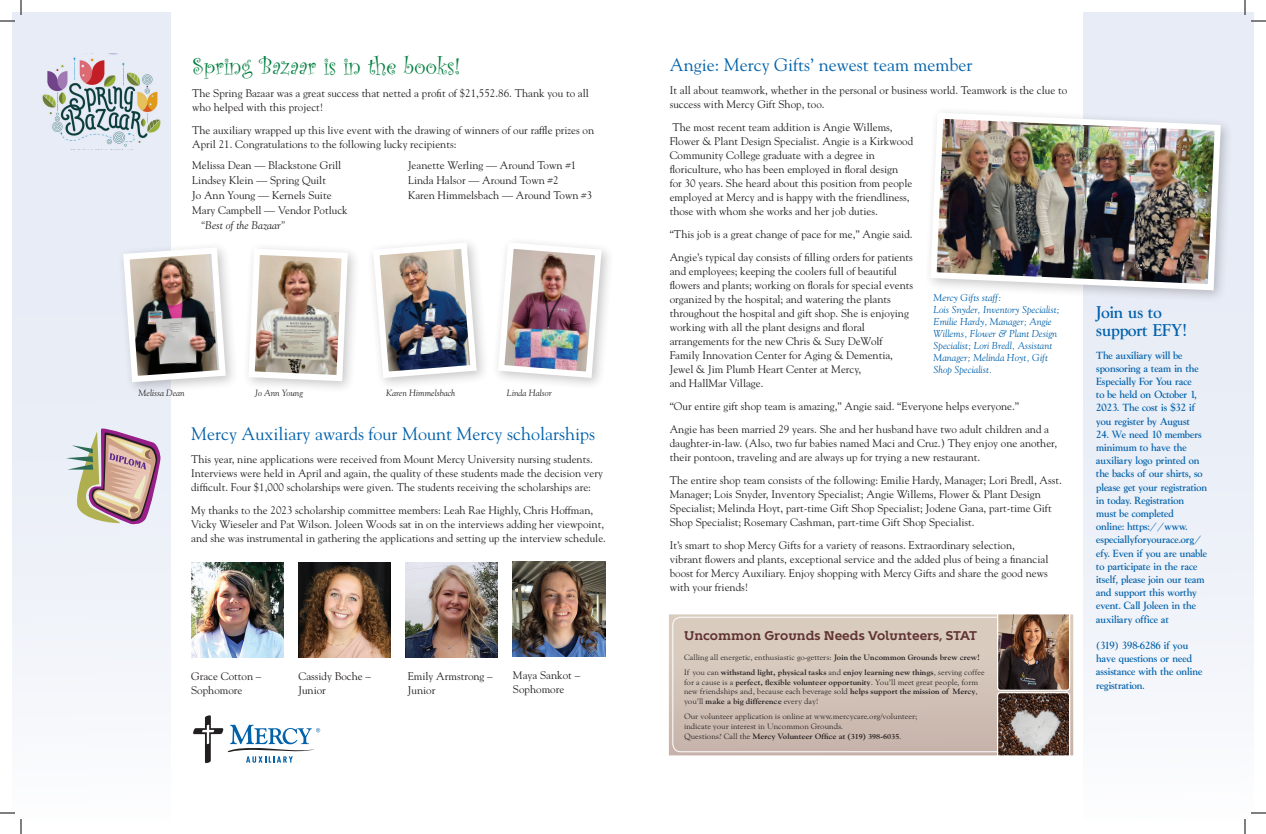
<style>
.page{position:relative;width:1266px;height:834px;background:#fff}
.page>*{position:absolute;margin:0;border:0;box-sizing:border-box;transform-origin:0 0}
.t1{font:24px "Curlz";color:#007f3e}
.t2{font:18px "Goudy";color:#0161aa}
.t3{font:18px/18px "Goudy";color:#0161aa}
.t4{font:700 12.6px "Kontrapunkt Bob";color:#613332}
.t5{font:11px/14px "Goudy";color:#231f20}
.t6{font:11px/13.2px "Goudy";color:#0161aa}
.t7{font:italic 11px "Goudy";color:#231f20}
.t8{font:italic 10px/12px "Goudy";color:#0161aa}
.t9{font:italic 9px "Goudy";color:#231f20}
.t10{font:8px/9.6px "Goudy Old Style";color:#231f20}
.t11{font:700 8px "Goudy";color:#231f20}
.s1{font-family:"Goudy";font-weight:700}
.s2{font-family:"Goudy Old Style";font-weight:400}
</style>
<div class="page">
<div style="left:12px;top:12px;width:159px;height:810px;background:#e7ecf6"></div>
<img style="left:42px;top:57px;width:119px;height:90px">
<img style="left:406px;top:563px;width:92px;height:95px">
<img style="left:298px;top:563px;width:93px;height:95px">
<img style="left:191px;top:563px;width:92px;height:95px">
<img style="left:513px;top:562px;width:92px;height:95px">
<div style="left:1084px;top:12px;width:170px;height:810px;background:#e7ecf6"></div>
<div style="left:668px;top:613px;width:407px;height:144px;background:linear-gradient(to bottom,#ddd2c4,#c7b4ab)"></div>
<div style="left:672px;top:617px;width:395px;height:135px;border:1px solid #fff;border-radius:8px"></div>
<img style="left:997px;top:616px;width:73px;height:138px">
<div style="left:666px;top:612px;width:410px;height:146px;border:3px solid #fff"></div>
<div style="left:924px;top:106px;width:310px;height:197px;background:#231f20;opacity:.25"></div>
<img style="left:927px;top:109px;width:297px;height:184px">
<svg style="left:66px;top:428px;width:95px;height:97px"></svg>
<svg style="left:193px;top:715px;width:127px;height:48px"></svg>
<div style="left:117px;top:241px;width:122px;height:154px;background:#231f20;opacity:.25"></div>
<img style="left:120px;top:244px;width:109px;height:141px">
<div style="left:242px;top:242px;width:119px;height:152px;background:#231f20;opacity:.25"></div>
<img style="left:245px;top:246px;width:106px;height:138px">
<div style="left:366px;top:236px;width:124px;height:155px;background:#231f20;opacity:.25"></div>
<img style="left:370px;top:239px;width:110px;height:142px">
<div style="left:491px;top:236px;width:123px;height:155px;background:#231f20;opacity:.25"></div>
<img style="left:495px;top:239px;width:110px;height:142px">
<svg style="left:0;top:0;width:22px;height:22px"></svg>
<svg style="left:0;top:812px;width:22px;height:22px"></svg>
<svg style="left:1244px;top:0;width:22px;height:22px"></svg>
<svg style="left:1244px;top:812px;width:22px;height:22px"></svg>
<h1 class="t1" style="left:192px;top:49px;width:269px">Spring Bazaar is in the books!</h1>
<p class="t5" style="left:192px;top:85px;width:398px">The Spring Bazaar was a great success that netted a profit of $21,552.86. Thank you to all who helped with this project!</p>
<p class="t5" style="left:192px;top:122px;width:404px">The auxiliary wrapped up this live event with the drawing of winners of our raffle prizes on<br>April 21. Congratulations to the following lucky recipients:</p>
<p class="t5" style="left:192px;top:158px;width:157px;line-height:15px">Melissa Dean — Blackstone Grill<br>Lindsey Klein — Spring Quilt<br>Jo Ann Young — Kernels Suite<br>Mary Campbell — Vendor Potluck</p>
<p class="t7" style="left:200px;top:219px;width:87px">“Best of the Bazaar”</p>
<p class="t5" style="left:408px;top:158px;width:186px;line-height:15px">Jeanette Werling — Around Town #1<br>Linda Halsor — Around Town #2<br>Karen Himmelsbach — Around Town #3</p>
<p class="t9" style="left:139px;top:387px;width:48px">Melissa Dean</p>
<p class="t9" style="left:255px;top:387px;width:49px">Jo Ann Young</p>
<p class="t9" style="left:386px;top:387px;width:71px">Karen Himmelsbach</p>
<p class="t9" style="left:507px;top:387px;width:46px">Linda Halsor</p>
<h2 class="t2" style="left:191px;top:423px;width:405px">Mercy Auxiliary awards four Mount Mercy scholarships</h2>
<p class="t5" style="left:191px;top:452px;width:413px">This year, nine applications were received from Mount Mercy University nursing students.<br>Interviews were held in April and again, the quality of these students made the decision very difficult. Four $1,000 scholarships were given. The students receiving the scholarships are:</p>
<p class="t5" style="left:191px;top:503px;width:416px">My thanks to the 2023 scholarship committee members: Leah Rae Highly, Chris Hoffman,<br>Vicky Wieseler and Pat Wilson. Joleen Woods sat in on the interviews adding her viewpoint, and she was instrumental in gathering the applications and setting up the interview schedule.</p>
<p class="t5" style="left:191px;top:669px;width:72px">Grace Cotton –<br>Sophomore</p>
<p class="t5" style="left:298px;top:669px;width:74px">Cassidy Boche –<br>Junior</p>
<p class="t5" style="left:408px;top:669px;width:86px">Emily Armstrong –<br>Junior</p>
<p class="t5" style="left:513px;top:668px;width:69px">Maya Sankot –<br>Sophomore</p>
<h2 class="t2" style="left:670px;top:53px;width:304px">Angie: Mercy Gifts’ newest team member</h2>
<p class="t5" style="left:670px;top:82px;width:399px">It all about teamwork, whether in the personal or business world. Teamwork is the clue to success with Mercy Gift Shop, too.</p>
<p class="t5" style="left:670px;top:120px;width:245px">The most recent team addition is Angie Willems, Flower &amp; Plant Design Specialist. Angie is a Kirkwood Community College graduate with a degree in floriculture, who has been employed in floral design<br>for 30 years. She heard about this position from people employed at Mercy and is happy with the friendliness, those with whom she works and her job duties.</p>
<p class="t5" style="left:670px;top:222px;width:245px;line-height:23px">“This job is a great change of pace for me,” Angie said.<br>Angie’s typical day consists of filling orders for patients</p>
<p class="t5" style="left:670px;top:264px;width:245px">and employees; keeping the coolers full of beautiful flowers and plants; working on florals for special events organized by the hospital; and watering the plants throughout the hospital and gift shop. She is enjoying working with all the plant designs and floral arrangements for the new Chris &amp; Suzy DeWolf Family Innovation Center for Aging &amp; Dementia, Jewel &amp; Jim Plumb Heart Center at Mercy,<br>and HallMar Village.</p>
<p class="t5" style="left:670px;top:394px;width:381px;line-height:23px">“Our entire gift shop team is amazing,” Angie said. “Everyone helps everyone.”<br>Angie has been married 29 years. She and her husband have two adult children and a</p>
<p class="t5" style="left:670px;top:436px;width:389px">daughter-in-law. (Also, two fur babies named Maci and Cruz.) They enjoy one another, their pontoon, traveling and are always up for trying a new restaurant.</p>
<p class="t5" style="left:670px;top:473px;width:394px">The entire shop team consists of the following: Emilie Hardy, Manager; Lori Bredl, Asst.<br>Manager; Lois Snyder, Inventory Specialist; Angie Willems, Flower &amp; Plant Design Specialist; Melinda Hoyt, part-time Gift Shop Specialist; Jodene Gana, part-time Gift Shop Specialist; Rosemary Cashman, part-time Gift Shop Specialist.</p>
<p class="t5" style="left:670px;top:538px;width:380px">It’s smart to shop Mercy Gifts for a variety of reasons. Extraordinary selection, vibrant flowers and plants, exceptional service and the added plus of being a financial boost for Mercy Auxiliary. Enjoy shopping with Mercy Gifts and share the good news with your friends!</p>
<p class="t4" style="left:684px;top:629px;width:295px">Uncommon Grounds Needs Volunteers, STAT</p>
<p class="t10" style="left:684px;top:652px;width:297px">Calling all energetic, enthusiastic go-getters: <span class="s1">Join the Uncommon Grounds brew crew!</span></p>
<p class="t11" style="left:684px;top:668px;width:302px"><span class="s2">If you can</span> withstand light, physical tasks <span class="s2">and</span> enjoy learning new things<span class="s2">, serving coffee</span></p>
<p class="t10" style="left:684px;top:677px;width:296px">for a cause is a <span class="s1">perfect, flexible volunteer opportunity</span>. You’ll meet great people, form new friendships and, because each beverage sold <span class="s1">helps support the mission of Mercy</span>,</p>
<p class="t11" style="left:684px;top:697px;width:136px"><span class="s2">you’ll</span> make a big difference <span class="s2">every day!</span></p>
<p class="t10" style="left:684px;top:712px;width:235px">Our volunteer application is online at www.mercycare.org/volunteer; indicate your interest in Uncommon Grounds.</p>
<p class="t11" style="left:684px;top:731px;width:219px"><span class="s2">Questions? Call the</span> Mercy Volunteer Office at (319) 398-6035<span class="s2">.</span></p>
<p class="t8" style="left:934px;top:291px;width:128px">Mercy Gifts staff:<br>Lois Snyder, Inventory Specialist;<br>Emilie Hardy, Manager; Angie<br>Willems, Flower &amp; Plant Design<br>Specialist; Lori Bredl, Assistant<br>Manager; Melinda Hoyt, Gift<br>Shop Specialist.</p>
<h2 class="t3" style="left:1096px;top:305px;width:93px">Join us to support EFY!</h2>
<p class="t6" style="left:1096px;top:349px;width:104px">The auxiliary will be sponsoring a team in the<br>Especially For You® race to be held on October 1,<br>2023. The cost is $32 if you register by August</p>
<p class="t6" style="left:1096px;top:428px;width:113px">24. We need 10 members minimum to have the auxiliary logo printed on the backs of our shirts, so please get your registration in today. Registration must be completed<br>online: https://www. especiallyforyourace.org/ efy. Even if you are unable to participate in the race itself, please join our team and support this worthy event. Call Joleen in the auxiliary office at</p>
<p class="t6" style="left:1096px;top:640px;width:108px">(319) 398-6286 if you have questions or need assistance with the online registration.</p>
</div>
